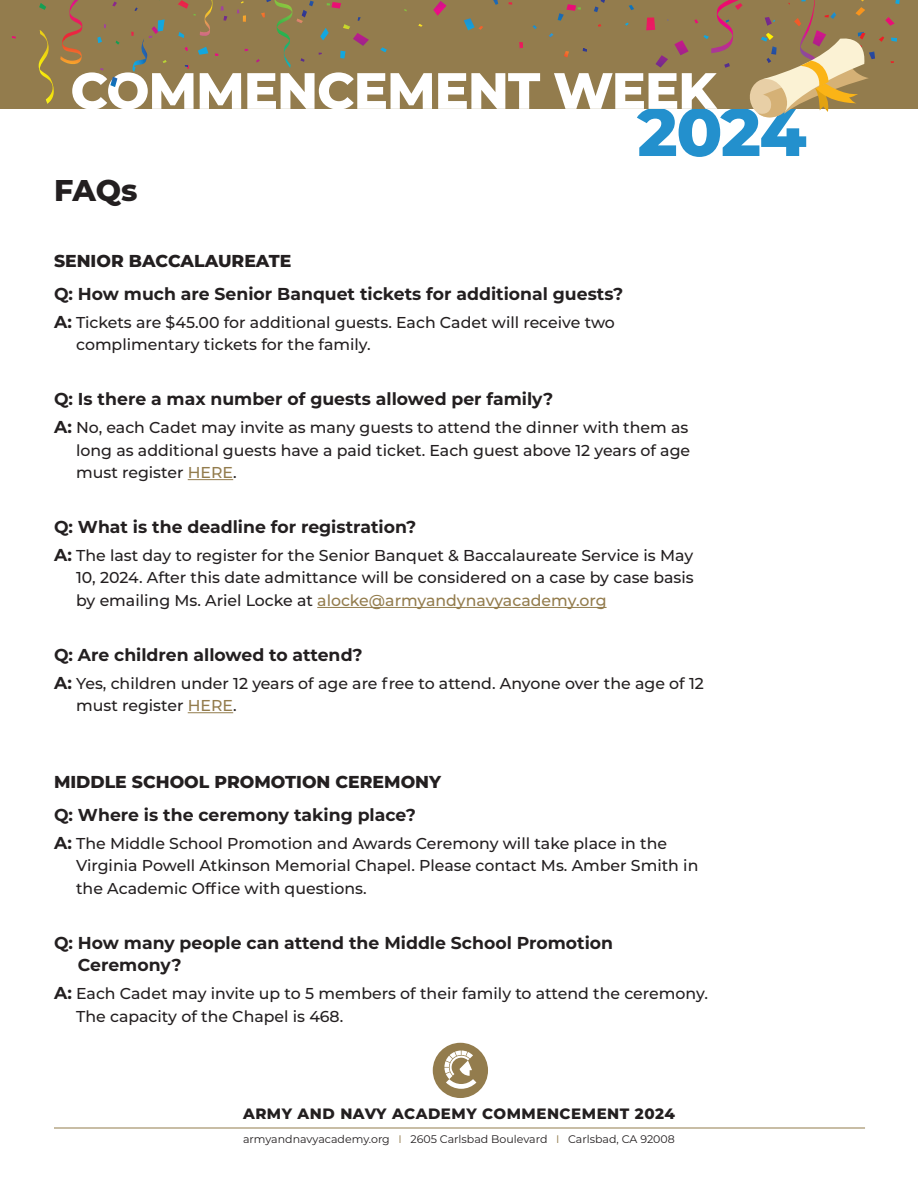
<style>
.page{position:relative;width:918px;height:1188px;background:#fff}
.page>*{position:absolute;margin:0;border:0;box-sizing:border-box;transform-origin:0 0}
.t1{font:800 67.5px "Montserrat";color:#2390cd}
.t2{font:800 51px "Montserrat";letter-spacing:-.02em;color:#fff}
.t3{font:800 30px "Montserrat";color:#231f20}
.t4{font:700 17.25px/22.5px "Montserrat";color:#231f20}
.t5{font:800 17.25px "Montserrat";color:#231f20}
.t6{font:500 15.75px/22.5px "Montserrat";color:#231f20}
.t7{font:800 15px "Montserrat";letter-spacing:.035em;color:#231f20}
.t8{font:10.95px "Montserrat";color:#231f20}
.s1{font-weight:700;font-size:17.25px}
.s2{color:#937c4d}
</style>
<div class="page">
<hr style="left:188px;top:479px;width:45px;height:1px;background:#937c4d">
<hr style="left:317px;top:607px;width:290px;height:1px;background:#937c4d">
<hr style="left:188px;top:712px;width:45px;height:1px;background:#937c4d">
<svg style="left:431px;top:1041px;width:59px;height:59px"></svg>
<div style="left:430px;top:1040px;width:61px;height:61px;border:3px solid #fff;border-radius:50%"></div>
<svg style="left:444px;top:1051px;width:32px;height:38px"></svg>
<hr style="left:54px;top:1128px;width:811px;height:1px;background:#937c4d">
<div style="left:0;top:0;width:918px;height:108px;background:#937c4d"></div>
<svg style="left:629px;top:5px;width:5px;height:5px"></svg>
<svg style="left:184px;top:47px;width:4px;height:4px"></svg>
<svg style="left:112px;top:2px;width:5px;height:4px"></svg>
<svg style="left:38px;top:0;width:44px;height:104px"></svg>
<svg style="left:116px;top:41px;width:4px;height:4px"></svg>
<svg style="left:656px;top:55px;width:12px;height:13px"></svg>
<svg style="left:646px;top:17px;width:9px;height:13px"></svg>
<svg style="left:185px;top:65px;width:4px;height:4px"></svg>
<svg style="left:110px;top:77px;width:7px;height:10px"></svg>
<svg style="left:493px;top:0;width:5px;height:5px"></svg>
<svg style="left:464px;top:18px;width:19px;height:12px"></svg>
<svg style="left:433px;top:1px;width:14px;height:15px"></svg>
<svg style="left:380px;top:47px;width:7px;height:5px"></svg>
<svg style="left:198px;top:47px;width:10px;height:8px"></svg>
<svg style="left:178px;top:0;width:35px;height:38px"></svg>
<svg style="left:97px;top:37px;width:5px;height:6px"></svg>
<svg style="left:519px;top:42px;width:4px;height:6px"></svg>
<svg style="left:533px;top:25px;width:4px;height:4px"></svg>
<svg style="left:594px;top:0;width:11px;height:12px"></svg>
<svg style="left:583px;top:48px;width:4px;height:4px"></svg>
<svg style="left:564px;top:51px;width:5px;height:7px"></svg>
<svg style="left:549px;top:33px;width:4px;height:4px"></svg>
<svg style="left:558px;top:4px;width:23px;height:17px"></svg>
<svg style="left:256px;top:0;width:113px;height:68px"></svg>
<svg style="left:237px;top:9px;width:9px;height:13px"></svg>
<svg style="left:220px;top:6px;width:7px;height:15px"></svg>
<svg style="left:131px;top:19px;width:36px;height:53px"></svg>
<svg style="left:674px;top:0;width:226px;height:118px"></svg>
<p class="t2" style="left:70px;top:53px;width:648px">COMMENCEMENT WEEK</p>
<p class="t1" style="left:637px;top:83px;width:171px">2024</p>
<p class="t3" style="left:54px;top:168px;width:85px">FAQs</p>
<p class="t5" style="left:54px;top:248px;width:239px">SENIOR BACCALAUREATE</p>
<p class="t4" style="left:54px;top:282px;width:571px">Q: How much are Senior Banquet tickets for additional guests?</p>
<p class="t6" style="left:76px;top:310px;width:540px;text-indent:-22px"><span class="s1">A:</span> Tickets are $45.00 for additional guests. Each Cadet will receive two complimentary tickets for the family.</p>
<p class="t4" style="left:54px;top:387px;width:501px">Q: Is there a max number of guests allowed per family?</p>
<p class="t6" style="left:76px;top:416px;width:616px;text-align:justify;text-indent:-22px"><span class="s1">A:</span> No, each Cadet may invite as many guests to attend the dinner with them as long as additional guests have a paid ticket. Each guest above 12 years of age must register <span class="s2">HERE</span>.</p>
<p class="t4" style="left:54px;top:515px;width:364px">Q: What is the deadline for registration?</p>
<p class="t6" style="left:76px;top:543px;width:619px;text-align:justify;text-indent:-22px"><span class="s1">A:</span> The last day to register for the Senior Banquet &amp; Baccalaureate Service is May 10, 2024. After this date admittance will be considered on a case by case basis by emailing Ms. Ariel Locke at <span class="s2">alocke@armyandynavyacademy.org</span></p>
<p class="t4" style="left:54px;top:643px;width:310px">Q: Are children allowed to attend?</p>
<p class="t6" style="left:76px;top:671px;width:629px;text-indent:-22px"><span class="s1">A:</span> Yes, children under 12 years of age are free to attend. Anyone over the age of 12 must register <span class="s2">HERE</span>.</p>
<p class="t5" style="left:54px;top:769px;width:389px">MIDDLE SCHOOL PROMOTION CEREMONY</p>
<p class="t4" style="left:54px;top:803px;width:363px">Q: Where is the ceremony taking place?</p>
<p class="t6" style="left:76px;top:831px;width:624px;text-indent:-22px"><span class="s1">A:</span> The Middle School Promotion and Awards Ceremony will take place in the<br>Virginia Powell Atkinson Memorial Chapel. Please contact Ms. Amber Smith in the Academic Office with questions.</p>
<p class="t4" style="left:78px;top:931px;width:537px;text-indent:-24px">Q: How many people can attend the Middle School Promotion<br>Ceremony?</p>
<p class="t6" style="left:76px;top:982px;width:633px;text-indent:-22px"><span class="s1">A:</span> Each Cadet may invite up to 5 members of their family to attend the ceremony.<br>The capacity of the Chapel is 468.</p>
<p class="t7" style="left:243px;top:1102px;width:433px">ARMY AND NAVY ACADEMY COMMENCEMENT 2024</p>
<p class="t8" style="left:243px;top:1132px;width:433px">armyandnavyacademy.org <span class="s2">I</span> 2605 Carlsbad Boulevard <span class="s2">I</span> Carlsbad, CA 92008</p>
</div>
